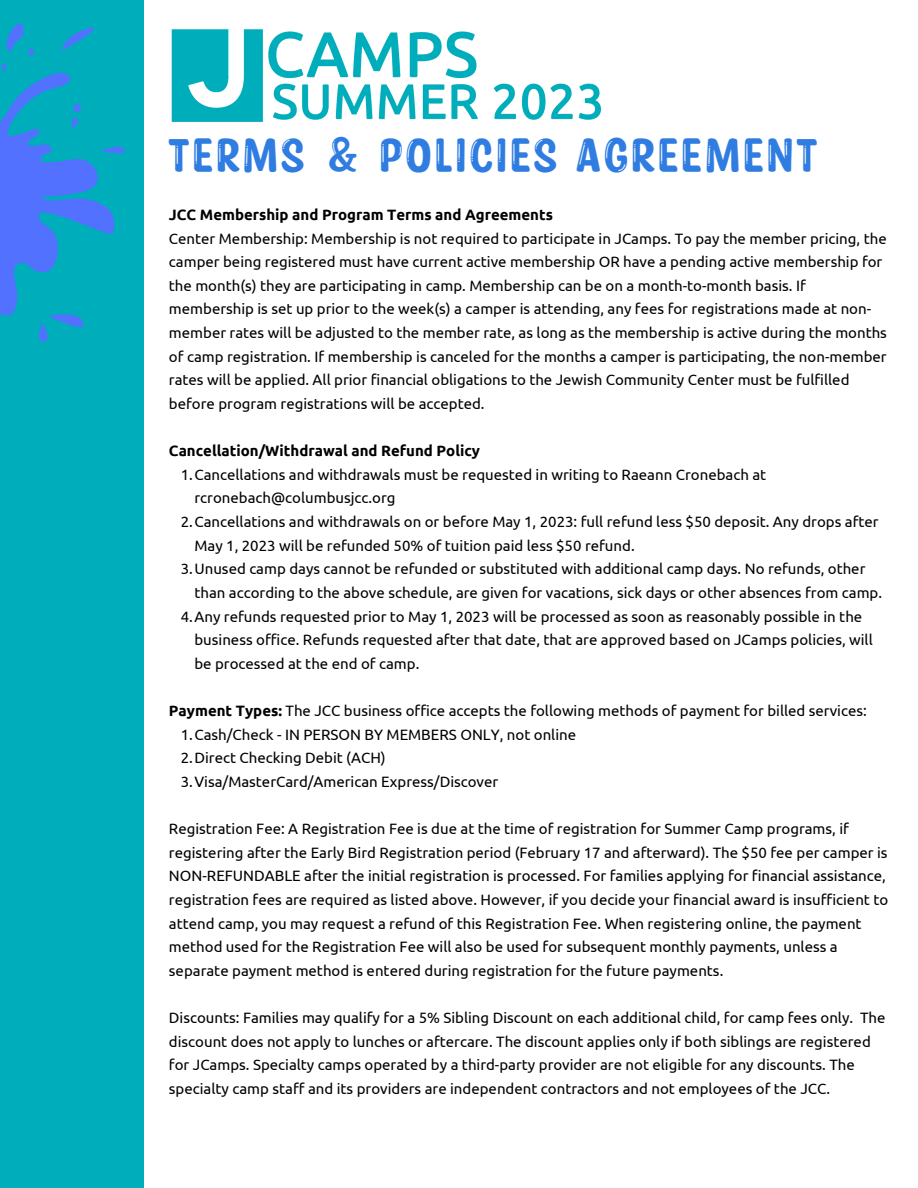
<style>
.page{position:relative;width:918px;height:1188px;background:#fff}
.page>*{position:absolute;margin:0;border:0;box-sizing:border-box;transform-origin:0 0}
.t1{font:49.8px "Stayand Shine";letter-spacing:.07em;color:#2f7de1}
.t2{font:15px/23.7px "Ubuntu";color:#000}
.t3{font:700 15px "Ubuntu";color:#000}
.s1{font-weight:700}
</style>
<div class="page">
<div style="left:0;top:0;width:144px;height:1188px;background:#00adbb"></div>
<img style="left:171px;top:29px;width:430px;height:93px">
<svg style="left:0;top:23px;width:125px;height:319px"></svg>
<h1 class="t1" style="left:169px;top:136px;width:650px">TERMS &amp; POLICIES AGREEMENT</h1>
<p class="t3" style="left:169px;top:206px;width:386px">JCC Membership and Program Terms and Agreements</p>
<p class="t2" style="left:169px;top:226px;width:720px">Center Membership: Membership is not required to participate in JCamps. To pay the member pricing, the camper being registered must have current active membership OR have a pending active membership for the month(s) they are participating in camp. Membership can be on a month-to-month basis. If membership is set up prior to the week(s) a camper is attending, any fees for registrations made at non&shy;member rates will be adjusted to the member rate, as long as the membership is active during the months of camp registration. If membership is canceled for the months a camper is participating, the non-member rates will be applied. All prior financial obligations to the Jewish Community Center must be fulfilled before program registrations will be accepted.</p>
<p class="t3" style="left:169px;top:442px;width:313px">Cancellation/Withdrawal and Refund Policy</p>
<p class="t2" style="left:181px;top:462px;width:587px">1.Cancellations and withdrawals must be requested in writing to Raeann Cronebach at</p>
<p class="t2" style="left:194px;top:486px;width:203px">rcronebach@columbusjcc.org</p>
<p class="t2" style="left:181px;top:510px;width:699px">2.Cancellations and withdrawals on or before May 1, 2023: full refund less $50 deposit. Any drops after</p>
<p class="t2" style="left:194px;top:533px;width:442px">May 1, 2023 will be refunded 50% of tuition paid less $50 refund.</p>
<p class="t2" style="left:181px;top:557px;width:686px">3.Unused camp days cannot be refunded or substituted with additional camp days. No refunds, other</p>
<p class="t2" style="left:194px;top:580px;width:689px">than according to the above schedule, are given for vacations, sick days or other absences from camp.</p>
<p class="t2" style="left:181px;top:604px;width:683px">4.Any refunds requested prior to May 1, 2023 will be processed as soon as reasonably possible in the</p>
<p class="t2" style="left:194px;top:628px;width:680px">business office. Refunds requested after that date, that are approved based on JCamps policies, will</p>
<p class="t2" style="left:194px;top:651px;width:226px">be processed at the end of camp.</p>
<p class="t2" style="left:169px;top:699px;width:699px"><span class="s1">Payment Types:</span> The JCC business office accepts the following methods of payment for billed services:</p>
<p class="t2" style="left:181px;top:722px;width:397px">1.Cash/Check - IN PERSON BY MEMBERS ONLY, not online<br>2.Direct Checking Debit (ACH)<br>3.Visa/MasterCard/American Express/Discover</p>
<p class="t2" style="left:169px;top:817px;width:721px">Registration Fee: A Registration Fee is due at the time of registration for Summer Camp programs, if registering after the Early Bird Registration period (February 17 and afterward). The $50 fee per camper is NON-REFUNDABLE after the initial registration is processed. For families applying for financial assistance, registration fees are required as listed above. However, if you decide your financial award is insufficient to attend camp, you may request a refund of this Registration Fee. When registering online, the payment method used for the Registration Fee will also be used for subsequent monthly payments, unless a separate payment method is entered during registration for the future payments.</p>
<p class="t2" style="left:169px;top:1006px;width:718px">Discounts: Families may qualify for a 5% Sibling Discount on each additional child, for camp fees only. The discount does not apply to lunches or aftercare. The discount applies only if both siblings are registered for JCamps. Specialty camps operated by a third-party provider are not eligible for any discounts. The specialty camp staff and its providers are independent contractors and not employees of the JCC.</p>
</div>
